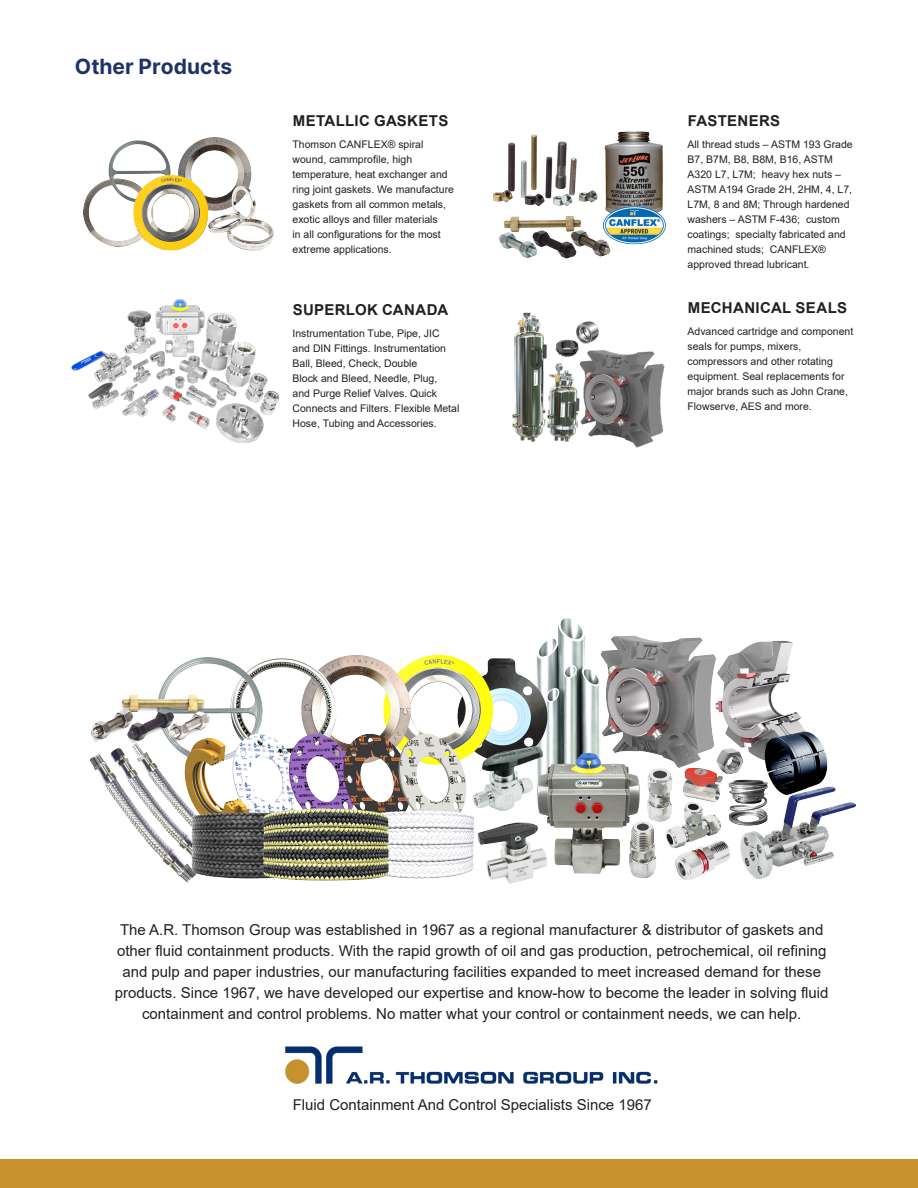
<style>
.page{position:relative;width:918px;height:1188px;background:#fff}
.page>*{position:absolute;margin:0;border:0;box-sizing:border-box;transform-origin:0 0}
.Main_Heading{font:21px "Inter";color:#1f3369}
.last_page_8_10{font:15px/21px "Arial";color:#231f20;text-align:center}
.t1{font:700 15px "Arial";letter-spacing:.025em;color:#231f20}
.Body_10_14_center{font:15px "Arial";color:#231f20}
.Last_page_7_10{font:10.5px/15px "Arial";color:#231f20}
</style>
<div class="page">
<img style="left:285px;top:1046px;width:373px;height:38px">
<img style="left:83px;top:137px;width:191px;height:114px">
<img style="left:71px;top:299px;width:208px;height:144px">
<img style="left:512px;top:312px;width:153px;height:136px">
<img style="left:493px;top:131px;width:173px;height:128px">
<img style="left:89px;top:618px;width:768px;height:266px">
<div style="left:0;top:1160px;width:918px;height:28px;background:#c7912b"></div>
<p class="Main_Heading" style="left:75px;top:51px;width:159px">Other Products</p>
<p class="t1" style="left:293px;top:110px;width:157px">METALLIC GASKETS</p>
<p class="Last_page_7_10" style="left:293px;top:137px;width:163px">Thomson CANFLEX® spiral wound, cammprofile, high temperature, heat exchanger and ring joint gaskets. We manufacture gaskets from all common metals, exotic alloys and filler materials<br>in all configurations for the most extreme applications.</p>
<p class="t1" style="left:293px;top:299px;width:157px">SUPERLOK CANADA</p>
<p class="Last_page_7_10" style="left:293px;top:326px;width:168px">Instrumentation Tube, Pipe, JIC and DIN Fittings. Instrumentation<br>Ball, Bleed, Check, Double<br>Block and Bleed, Needle, Plug,<br>and Purge Relief Valves. Quick<br>Connects and Filters. Flexible Metal<br>Hose, Tubing and Accessories.</p>
<p class="t1" style="left:688px;top:110px;width:94px">FASTENERS</p>
<p class="Last_page_7_10" style="left:688px;top:137px;width:167px">All thread studs – ASTM 193 Grade<br>B7, B7M, B8, B8M, B16, ASTM<br>A320 L7, L7M; heavy hex nuts –<br>ASTM A194 Grade 2H, 2HM, 4, L7,<br>L7M, 8 and 8M; Through hardened washers – ASTM F-436; custom coatings; specialty fabricated and machined studs; CANFLEX® approved thread lubricant.</p>
<p class="t1" style="left:688px;top:297px;width:161px">MECHANICAL SEALS</p>
<p class="Last_page_7_10" style="left:688px;top:323px;width:167px">Advanced cartridge and component seals for pumps, mixers, compressors and other rotating equipment. Seal replacements for major brands such as John Crane,<br>Flowserve, AES and more.</p>
<p class="last_page_8_10" style="left:115px;top:919px;width:715px">The A.R. Thomson Group was established in 1967 as a regional manufacturer &amp; distributor of gaskets and other fluid containment products. With the rapid growth of oil and gas production, petrochemical, oil refining and pulp and paper industries, our manufacturing facilities expanded to meet increased demand for these products. Since 1967, we have developed our expertise and know-how to become the leader in solving fluid containment and control problems. No matter what your control or containment needs, we can help.</p>
<p class="Body_10_14_center" style="left:293px;top:1095px;width:361px">Fluid Containment And Control Specialists Since 1967</p>
</div>
